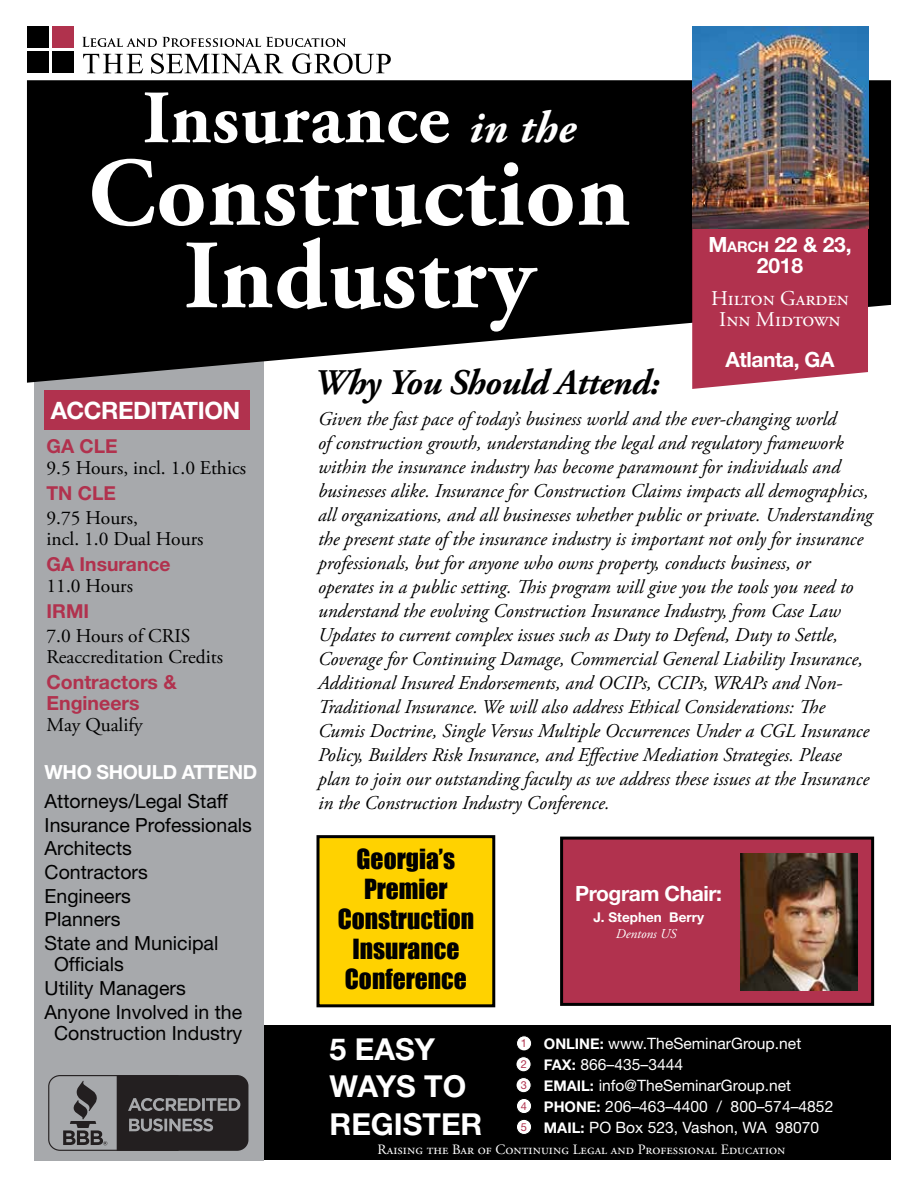
<style>
.page{position:relative;width:918px;height:1188px;background:#fff}
.page>*{position:absolute;margin:0;border:0;box-sizing:border-box;transform-origin:0 0}
.t1{font:700 97.5px/82.5px "Adobe Garamond Pro";letter-spacing:.01em;color:#fff;text-align:center}
.t2{font:700 75px "Adobe Garamond Pro";letter-spacing:.01em;color:#fff}
.t3{font:italic 700 36px "Adobe Garamond Pro";letter-spacing:-.015em;color:#000}
.t4{font:700 30.3px/37.5px "Helvetica Neue LT Std";color:#fff}
.t5{font:25.5px/30px "Impact";color:#000;text-align:center}
.t6{font:700 24px "Helvetica Neue LT Std";letter-spacing:-.02em;color:#fff}
.t7{font:700 21px "Helvetica Neue LT Std";letter-spacing:-.02em;color:#fff}
.t8{font:21px/21px "Adobe Garamond Pro";color:#fff;text-align:center}
.t9{font:700 21px/21px "Helvetica Neue LT Std";letter-spacing:-.01em;color:#fff;text-align:center}
.t10{font:italic 19.5px/24px "Adobe Garamond Pro";color:#000}
.t11{font:19.5px/23.7px "Helvetica Neue LT Std";color:#000}
.t12{font:19.5px/21px "Adobe Garamond Pro";letter-spacing:-.01em;color:#000}
.t13{font:700 19.5px/21px "Helvetica Neue LT Std";color:#b1324e}
.t14{font:700 19.5px "Helvetica Neue LT Std";letter-spacing:-.02em;color:#fff}
.t15{font:700 19.2px "Helvetica Neue LT Std";color:#b1324e}
.t16{font:15.6px/21px "Helvetica Neue LT Std";color:#fff}
.t17{font:14.25px "Adobe Garamond Pro";letter-spacing:.005em;color:#fff}
.t18{font:700 13.5px "Helvetica Neue LT Std";color:#fff}
.t19{font:italic 13.5px "Adobe Garamond Pro";color:#fff}
.t20{font:11.1px/21px "Helvetica Neue LT Std";color:#b1324e;text-align:justify}
.s1{font-style:italic;font-size:45px}
.s2{font-size:14.7px}
.s3{font-weight:700;font-size:14.7px}
</style>
<div class="page">
<div style="left:256px;top:1025px;width:635px;height:135px;background:#000"></div>
<div style="left:34px;top:358px;width:230px;height:802px;background:#a7a9ac"></div>
<svg style="left:27px;top:80px;width:864px;height:303px;background:#191919"></svg>
<div style="left:516px;top:1057px;width:15px;height:15px;background:#fff;border-radius:50%"></div>
<div style="left:516px;top:1057px;width:15px;height:15px;border:1px solid #000;border-radius:50%"></div>
<div style="left:516px;top:1078px;width:15px;height:15px;background:#fff;border-radius:50%"></div>
<div style="left:516px;top:1077px;width:15px;height:16px;border:1px solid #000;border-radius:50%"></div>
<div style="left:516px;top:1098px;width:16px;height:16px;background:#fff;border-radius:50%"></div>
<div style="left:516px;top:1098px;width:16px;height:16px;border:1px solid #000;border-radius:50%"></div>
<div style="left:516px;top:1119px;width:16px;height:15px;background:#fff;border-radius:50%"></div>
<div style="left:516px;top:1119px;width:16px;height:16px;border:1px solid #000;border-radius:50%"></div>
<div style="left:517px;top:1036px;width:15px;height:15px;background:#fff;border-radius:50%"></div>
<div style="left:516px;top:1036px;width:16px;height:15px;border:1px solid #000;border-radius:50%"></div>
<div style="left:27px;top:26px;width:22px;height:22px;background:#000"></div>
<div style="left:27px;top:51px;width:22px;height:22px;background:#000"></div>
<div style="left:52px;top:51px;width:21px;height:22px;background:#000"></div>
<div style="left:52px;top:26px;width:21px;height:22px;background:#b0324d"></div>
<svg style="left:83px;top:54px;width:60px;height:19px"></svg>
<svg style="left:151px;top:53px;width:132px;height:21px"></svg>
<svg style="left:292px;top:53px;width:99px;height:21px"></svg>
<svg style="left:82px;top:37px;width:264px;height:10px"></svg>
<div style="left:44px;top:391px;width:206px;height:39px;background:#b1324e"></div>
<div style="left:692px;top:229px;width:176px;height:160px;background:#b1324e"></div>
<img style="left:692px;top:26px;width:176px;height:203px">
<svg style="left:48px;top:1075px;width:200px;height:76px"></svg>
<div style="left:562px;top:838px;width:311px;height:166px;background:#b1324e"></div>
<div style="left:560px;top:837px;width:314px;height:169px;border:3px solid #000"></div>
<img style="left:740px;top:853px;width:118px;height:138px">
<div style="left:318px;top:837px;width:176px;height:169px;background:#ffd200"></div>
<div style="left:316px;top:835px;width:179px;height:172px;border:3px solid #000"></div>
<h2 class="t2" style="left:143px;top:75px;width:435px">Insurance <span class="s1">in the</span></h2>
<h1 class="t1" style="left:88px;top:154px;width:544px">Construction<br>Industry</h1>
<p class="t9" style="left:708px;top:233px;width:145px">M<span class="s2">ARCH</span> 22 &amp; 23,<br>2018</p>
<p class="t8" style="left:711px;top:289px;width:139px">Hilton Garden<br>Inn Midtown</p>
<p class="t7" style="left:726px;top:347px;width:110px">Atlanta, GA</p>
<h3 class="t3" style="left:314px;top:362px;width:347px">Why You Should Attend:</h3>
<p class="t10" style="left:318px;top:408px;width:556px">Given the fast pace of today’s business world and the ever-changing world<br>of construction growth, understanding the legal and regulatory framework within the insurance industry has become paramount for individuals and businesses alike. Insurance for Construction Claims impacts all demographics, all organizations, and all businesses whether public or private. Understanding the present state of the insurance industry is important not only for insurance professionals, but for anyone who owns property, conducts business, or<br>operates in a public setting. This program will give you the tools you need to understand the evolving Construction Insurance Industry, from Case Law Updates to current complex issues such as Duty to Defend, Duty to Settle, Coverage for Continuing Damage, Commercial General Liability Insurance, Additional Insured Endorsements, and OCIPs, CCIPs, WRAPs and Non-Traditional Insurance. We will also address Ethical Considerations: The Cumis Doctrine, Single Versus Multiple Occurrences Under a CGL Insurance Policy, Builders Risk Insurance, and Effective Mediation Strategies. Please plan to join our outstanding faculty as we address these issues at the Insurance in the Construction Industry Conference.</p>
<p class="t6" style="left:51px;top:396px;width:191px">ACCREDITATION</p>
<p class="t15" style="left:46px;top:434px;width:73px">GA CLE</p>
<p class="t12" style="left:46px;top:458px;width:201px">9.5 Hours, incl. 1.0 Ethics</p>
<p class="t15" style="left:46px;top:481px;width:71px">TN CLE</p>
<p class="t12" style="left:46px;top:508px;width:158px">9.75 Hours,<br>incl. 1.0 Dual Hours</p>
<p class="t15" style="left:46px;top:553px;width:126px">GA Insurance</p>
<p class="t12" style="left:46px;top:576px;width:88px">11.0 Hours</p>
<p class="t15" style="left:46px;top:600px;width:44px">IRMI</p>
<p class="t12" style="left:46px;top:626px;width:178px">7.0 Hours of CRIS<br>Reaccreditation Credits</p>
<p class="t13" style="left:46px;top:672px;width:132px">Contractors &amp;<br>Engineers</p>
<p class="t12" style="left:46px;top:715px;width:98px">May Qualify</p>
<p class="t14" style="left:45px;top:760px;width:214px">WHO SHOULD ATTEND</p>
<p class="t11" style="left:45px;top:789px;width:209px">Attorneys/Legal Staff<br>Insurance Professionals<br>Architects<br>Contractors<br>Engineers<br>Planners<br>State and Municipal</p>
<p class="t11" style="left:45px;top:952px;width:199px;text-indent:10px">Officials<br>Utility Managers<br>Anyone Involved in the</p>
<p class="t11" style="left:54px;top:1021px;width:190px">Construction Industry</p>
<h3 class="t5" style="left:338px;top:844px;width:138px">Georgia’s<br>Premier<br>Construction<br>Insurance<br>Conference</h3>
<p class="t7" style="left:575px;top:880px;width:148px">Program Chair:</p>
<p class="t18" style="left:593px;top:909px;width:112px">J. Stephen Berry</p>
<p class="t19" style="left:616px;top:925px;width:62px">Dentons US</p>
<h3 class="t4" style="left:329px;top:1029px;width:155px">5 EASY<br>WAYS TO<br>REGISTER</h3>
<p class="t16" style="left:544px;top:1032px;width:291px"><span class="s3">ONLINE:</span> www.TheSeminarGroup.net<br><span class="s3">FAX:</span> 866–435–3444<br><span class="s3">EMAIL:</span> info@TheSeminarGroup.net<br><span class="s3">PHONE:</span> 206–463–4400 / 800–574–4852<br><span class="s3">MAIL:</span> PO Box 523, Vashon, WA 98070</p>
<p class="t20" style="left:521px;top:1033px;width:8px">1</p>
<p class="t20" style="left:521px;top:1054px;width:8px">2<br>3<br>4<br>5</p>
<p class="t17" style="left:378px;top:1141px;width:409px">Raising the Bar of Continuing Legal and Professional Education</p>
</div>
